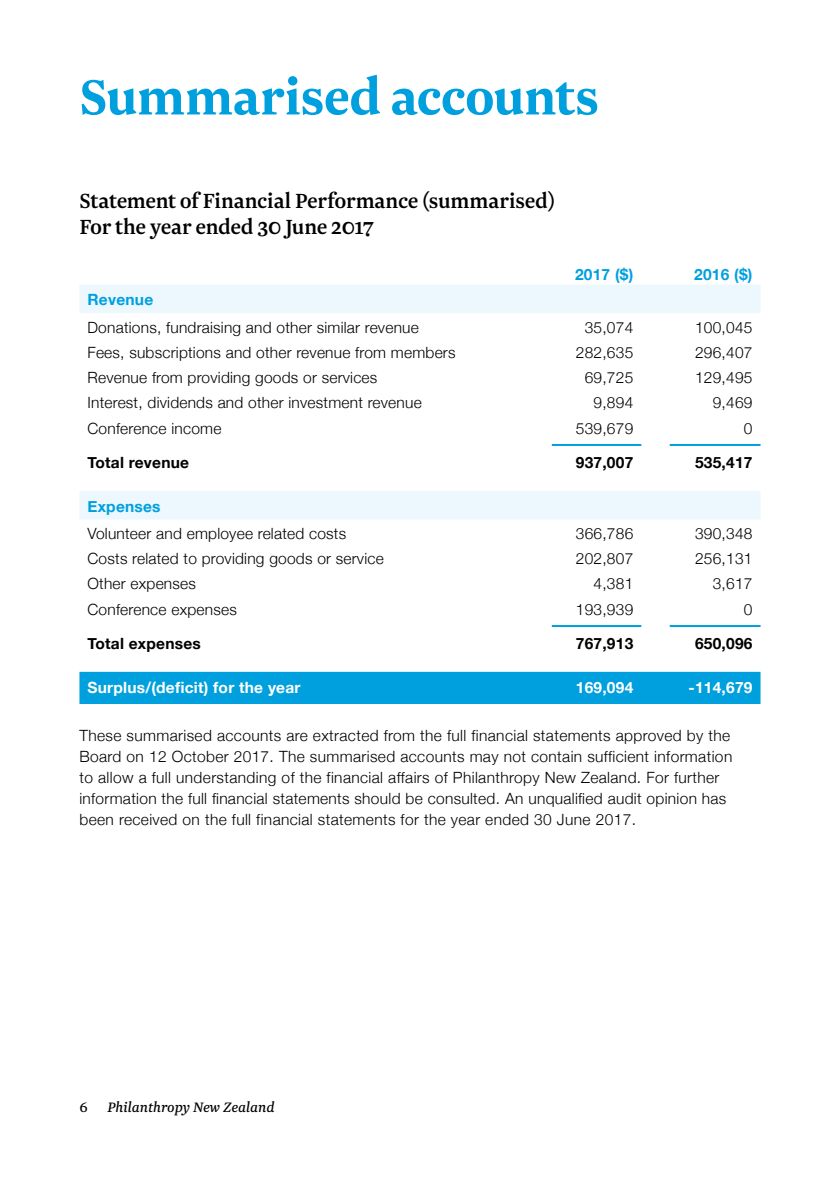
<style>
.page{position:relative;width:840px;height:1191px;background:#fff}
.page>*{position:absolute;margin:0;border:0;box-sizing:border-box;transform-origin:0 0}
.t1{font:700 58px "Newzald";letter-spacing:-.015em;color:#00a0df}
.t2{font:500 24px/26px "Newzald";letter-spacing:-.015em;color:#000}
.t3{font:italic 16px "Newzald";color:#000}
.t4{font:300 15.6px/21px "Helvetica Neue";letter-spacing:.02em;color:#000}
.t5{font:700 15.6px "Helvetica Neue";letter-spacing:.015em;color:#000}
.t6{font:700 15.6px "Helvetica Neue";letter-spacing:.015em;color:#fff}
.t7{font:700 15.6px "Helvetica Neue";letter-spacing:.015em;color:#00a0df}
.s1{font-style:normal}
</style>
<div class="page">
<svg style="left:79px;top:285px;width:681px;height:234px"></svg>
<div style="left:79px;top:672px;width:681px;height:32px;background:#00a0df"></div>
<hr style="left:551px;top:444px;width:90px;height:2px;background:#00a0df">
<hr style="left:669px;top:444px;width:91px;height:2px;background:#00a0df">
<hr style="left:551px;top:625px;width:90px;height:2px;background:#00a0df">
<hr style="left:669px;top:625px;width:91px;height:2px;background:#00a0df">
<hr style="left:79px;top:338px;width:472px;height:1px;background:#fff">
<hr style="left:79px;top:363px;width:472px;height:1px;background:#fff">
<hr style="left:79px;top:388px;width:472px;height:1px;background:#fff">
<hr style="left:551px;top:338px;width:90px;height:1px;background:#fff">
<hr style="left:551px;top:363px;width:90px;height:1px;background:#fff">
<hr style="left:551px;top:388px;width:90px;height:1px;background:#fff">
<hr style="left:669px;top:338px;width:91px;height:1px;background:#fff">
<hr style="left:669px;top:363px;width:91px;height:1px;background:#fff">
<hr style="left:669px;top:388px;width:91px;height:1px;background:#fff">
<hr style="left:79px;top:413px;width:472px;height:2px;background:#fff">
<hr style="left:551px;top:413px;width:90px;height:2px;background:#fff">
<hr style="left:669px;top:413px;width:91px;height:2px;background:#fff">
<hr style="left:79px;top:444px;width:472px;height:2px;background:#fff">
<h1 class="t1" style="left:79px;top:60px;width:521px">Summarised accounts</h1>
<h2 class="t2" style="left:79px;top:187px;width:477px">Statement of Financial Performance (summarised)<br>For the year ended 30 June 2017</h2>
<p class="t7" style="left:574px;top:260px;width:60px">2017 ($)</p>
<p class="t7" style="left:693px;top:260px;width:60px">2016 ($)</p>
<p class="t7" style="left:87px;top:285px;width:67px">Revenue</p>
<p class="t4" style="left:87px;top:316px;width:333px">Donations, fundraising and other similar revenue</p>
<p class="t4" style="left:584px;top:316px;width:50px">35,074</p>
<p class="t4" style="left:694px;top:316px;width:59px">100,045</p>
<p class="t4" style="left:87px;top:341px;width:369px">Fees, subscriptions and other revenue from members</p>
<p class="t4" style="left:575px;top:341px;width:59px">282,635</p>
<p class="t4" style="left:694px;top:341px;width:59px">296,407</p>
<p class="t4" style="left:87px;top:366px;width:291px">Revenue from providing goods or services</p>
<p class="t4" style="left:584px;top:366px;width:50px">69,725</p>
<p class="t4" style="left:694px;top:366px;width:59px">129,495</p>
<p class="t4" style="left:87px;top:391px;width:335px">Interest, dividends and other investment revenue</p>
<p class="t4" style="left:593px;top:391px;width:41px">9,894</p>
<p class="t4" style="left:712px;top:391px;width:41px">9,469</p>
<p class="t4" style="left:87px;top:416px;width:135px">Conference income</p>
<p class="t4" style="left:575px;top:416px;width:59px">539,679</p>
<p class="t4" style="left:743px;top:416px;width:10px">0</p>
<p class="t5" style="left:87px;top:448px;width:103px">Total revenue</p>
<p class="t5" style="left:575px;top:448px;width:59px">937,007</p>
<p class="t5" style="left:694px;top:448px;width:59px">535,417</p>
<p class="t7" style="left:87px;top:492px;width:75px">Expenses</p>
<p class="t4" style="left:87px;top:522px;width:260px">Volunteer and employee related costs</p>
<p class="t4" style="left:575px;top:522px;width:59px">366,786</p>
<p class="t4" style="left:694px;top:522px;width:59px">390,348</p>
<p class="t4" style="left:87px;top:547px;width:298px">Costs related to providing goods or service</p>
<p class="t4" style="left:575px;top:547px;width:59px">202,807</p>
<p class="t4" style="left:694px;top:547px;width:59px">256,131</p>
<p class="t4" style="left:87px;top:572px;width:110px">Other expenses</p>
<p class="t4" style="left:593px;top:572px;width:41px">4,381</p>
<p class="t4" style="left:712px;top:572px;width:41px">3,617</p>
<p class="t4" style="left:87px;top:597px;width:151px">Conference expenses</p>
<p class="t4" style="left:575px;top:597px;width:59px">193,939</p>
<p class="t4" style="left:743px;top:597px;width:10px">0</p>
<p class="t5" style="left:87px;top:629px;width:115px">Total expenses</p>
<p class="t5" style="left:575px;top:629px;width:59px">767,913</p>
<p class="t5" style="left:694px;top:629px;width:59px">650,096</p>
<p class="t6" style="left:87px;top:673px;width:214px">Surplus/(deficit) for the year</p>
<p class="t6" style="left:575px;top:673px;width:59px">169,094</p>
<p class="t6" style="left:688px;top:673px;width:65px">-114,679</p>
<p class="t4" style="left:79px;top:724px;width:654px">These summarised accounts are extracted from the full financial statements approved by the Board on 12 October 2017. The summarised accounts may not contain sufficient information to allow a full understanding of the financial affairs of Philanthropy New Zealand. For further information the full financial statements should be consulted. An unqualified audit opinion has been received on the full financial statements for the year ended 30 June 2017.</p>
<p class="t3" style="left:79px;top:1097px;width:197px"><span class="s1">6</span> Philanthropy New Zealand</p>
</div>
